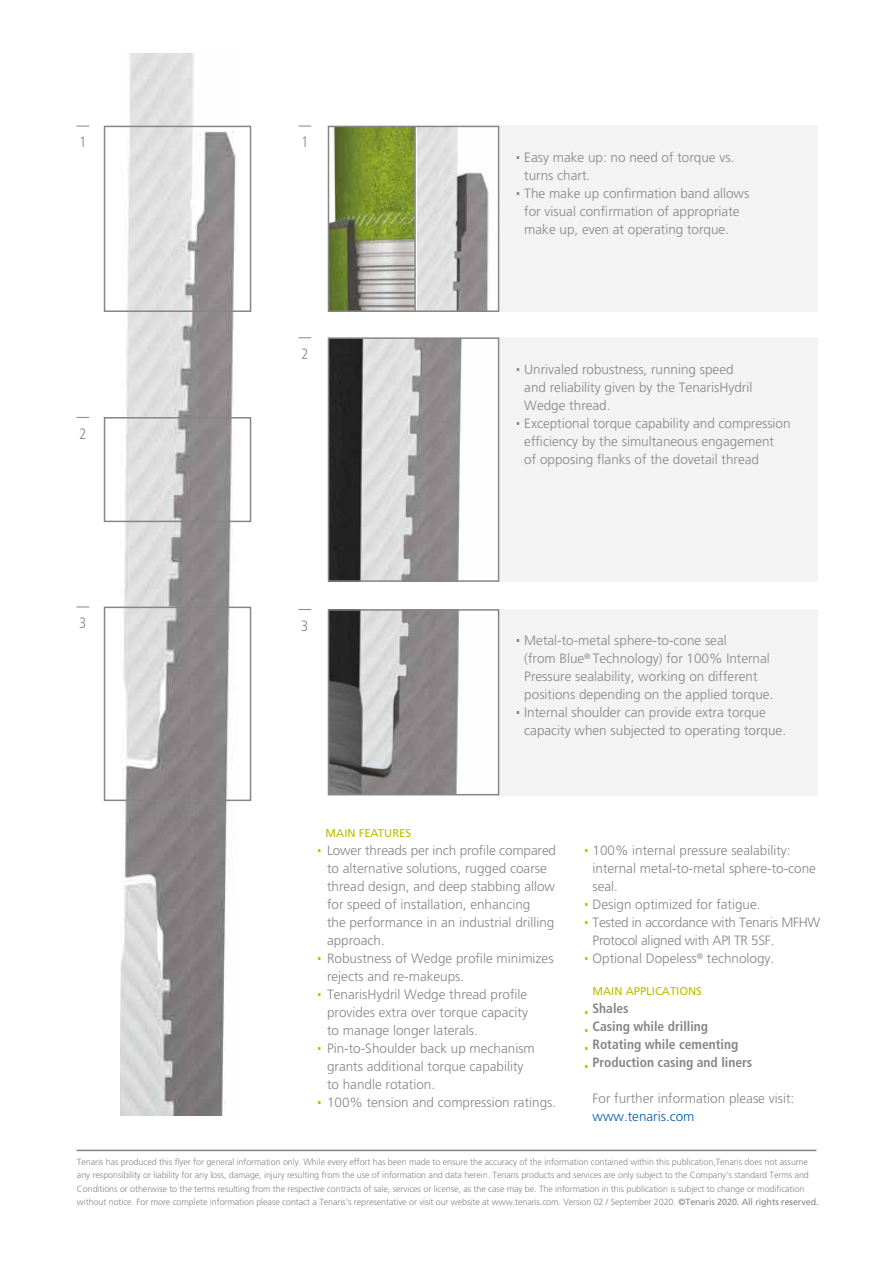
<style>
.page{position:relative;width:893px;height:1263px;background:#fff}
.page>*{position:absolute;margin:0;border:0;box-sizing:border-box;transform-origin:0 0}
.t1{font:300 condensed 30px/36px "Frutiger LT Std";color:#bcbe00}
.t2{font:300 condensed 30px "Frutiger LT Std";color:#878686}
.t3{font:300 condensed 15px "Frutiger LT Std";color:#878686}
.t4{font:300 13.5px/18px "Frutiger LT Std";color:#878686}
.t5{font:700 condensed 13.5px/18px "Frutiger LT Std";color:#878686}
.t6{font:300 13.5px "Frutiger LT Std";color:#005da9}
.t7{font:11.25px "Frutiger LT Std";color:#bcbe00}
.t8{font:300 9px/13.5px "Frutiger LT Std";letter-spacing:-.01em;color:#878686}
.s1{font-weight:400}
</style>
<div class="page">
<img style="left:331px;top:340px;width:131px;height:239px">
<img style="left:120px;top:53px;width:119px;height:1063px">
<svg style="left:77px;top:126px;width:12px;height:1px"></svg>
<svg style="left:77px;top:417px;width:12px;height:1px"></svg>
<svg style="left:77px;top:607px;width:12px;height:1px"></svg>
<div style="left:498px;top:126px;width:319px;height:186px;background:#f3f3f3"></div>
<div style="left:498px;top:609px;width:319px;height:186px;background:#f3f3f3"></div>
<img style="left:417px;top:129px;width:72px;height:180px">
<img style="left:331px;top:129px;width:83px;height:180px">
<div style="left:328px;top:126px;width:171px;height:186px;border:2px solid #878686"></div>
<img style="left:331px;top:612px;width:128px;height:180px">
<div style="left:328px;top:609px;width:171px;height:186px;border:2px solid #878686"></div>
<svg style="left:298px;top:126px;width:13px;height:1px"></svg>
<svg style="left:298px;top:609px;width:13px;height:1px"></svg>
<div style="left:498px;top:338px;width:319px;height:244px;background:#f3f3f3"></div>
<svg style="left:298px;top:337px;width:13px;height:1px"></svg>
<div style="left:104px;top:126px;width:147px;height:186px;border:2px solid #878686"></div>
<div style="left:104px;top:417px;width:147px;height:105px;border:2px solid #878686"></div>
<div style="left:104px;top:607px;width:147px;height:194px;border:2px solid #878686"></div>
<hr style="left:77px;top:1150px;width:739px;height:1px;background:#878686">
<div style="left:328px;top:337px;width:171px;height:245px;border:2px solid #878686"></div>
<hr style="left:414px;top:126px;width:2px;height:185px;background:#878686">
<p class="t3" style="left:79px;top:133px;width:9px">1</p>
<p class="t3" style="left:301px;top:133px;width:9px">1</p>
<h1 class="t2" style="left:514px;top:131px;width:9px">.</h1>
<p class="t4" style="left:524px;top:148px;width:227px">Easy make up: no need of torque vs. turns chart.<br>The make up confirmation band allows for visual confirmation of appropriate make up, even at operating torque.</p>
<h1 class="t2" style="left:514px;top:167px;width:9px">.</h1>
<p class="t3" style="left:301px;top:345px;width:9px">2</p>
<p class="t3" style="left:79px;top:425px;width:9px">2</p>
<h1 class="t2" style="left:514px;top:344px;width:9px">.</h1>
<p class="t4" style="left:524px;top:361px;width:268px">Unrivaled robustness, running speed<br>and reliability given by the TenarisHydril Wedge thread.<br>Exceptional torque capability and compression efficiency by the simultaneous engagement<br>of opposing flanks of the dovetail thread</p>
<h1 class="t2" style="left:514px;top:398px;width:9px">.</h1>
<p class="t3" style="left:79px;top:614px;width:9px">3</p>
<p class="t3" style="left:301px;top:617px;width:9px">3</p>
<h1 class="t2" style="left:514px;top:615px;width:9px">.</h1>
<p class="t4" style="left:524px;top:632px;width:263px">Metal-to-metal sphere-to-cone seal<br>(from Blue<sup>®</sup> Technology) for 100% Internal Pressure sealability, working on different positions depending on the applied torque.<br>Internal shoulder can provide extra torque capacity when subjected to operating torque.</p>
<h1 class="t2" style="left:514px;top:687px;width:9px">.</h1>
<p class="t7" style="left:326px;top:826px;width:87px">MAIN FEATURES</p>
<p class="t4" style="left:327px;top:842px;width:231px">Lower threads per inch profile compared to alternative solutions, rugged coarse thread design, and deep stabbing allow for speed of installation, enhancing<br>the performance in an industrial drilling approach.<br>Robustness of Wedge profile minimizes rejects and re-makeups.<br>TenarisHydril Wedge thread profile provides extra over torque capacity<br>to manage longer laterals.<br>Pin-to-Shoulder back up mechanism grants additional torque capability<br>to handle rotation.<br>100% tension and compression ratings.</p>
<p class="t4" style="left:592px;top:842px;width:229px">100% internal pressure sealability: internal metal-to-metal sphere-to-cone seal.<br>Design optimized for fatigue.<br>Tested in accordance with Tenaris MFHW<br>Protocol aligned with API TR 5SF.<br>Optional Dopeless<sup>®</sup> technology.</p>
<h1 class="t1" style="left:316px;top:824px;width:9px">.</h1>
<h1 class="t1" style="left:583px;top:815px;width:9px;line-height:54px">. .</h1>
<h1 class="t1" style="left:583px;top:896px;width:9px">. .</h1>
<h1 class="t1" style="left:316px;top:932px;width:9px">. .</h1>
<p class="t7" style="left:592px;top:984px;width:111px">MAIN APPLICATIONS</p>
<p class="t5" style="left:592px;top:999px;width:161px">Shales<br>Casing while drilling<br>Rotating while cementing<br>Production casing and liners</p>
<p class="t4" style="left:592px;top:1089px;width:203px">For further information please visit:</p>
<p class="t6" style="left:592px;top:1108px;width:104px">www.tenaris.com</p>
<p class="t8" style="left:77px;top:1155px;width:743px">Tenaris has produced this flyer for general information only. While every effort has been made to ensure the accuracy of the information contained within this publication,Tenaris does not assume any responsibility or liability for any loss, damage, injury resulting from the use of information and data herein. Tenaris products and services are only subject to the Company’s standard Terms and Conditions or otherwise to the terms resulting from the respective contracts of sale, services or license, as the case may be. The information in this publication is subject to change or modification without notice. For more complete information please contact a Tenaris’s representative or visit our website at www.tenaris.com. Version 02 / September 2020. <span class="s1">©Tenaris 2020. All rights reserved.</span></p>
<h1 class="t1" style="left:583px;top:986px;width:9px">.</h1>
<h1 class="t1" style="left:583px;top:1004px;width:9px">.</h1>
<h1 class="t1" style="left:583px;top:1022px;width:9px">.</h1>
<h1 class="t1" style="left:583px;top:1040px;width:9px">.</h1>
<h1 class="t1" style="left:316px;top:1013px;width:9px;line-height:54px">. .</h1>
</div>
